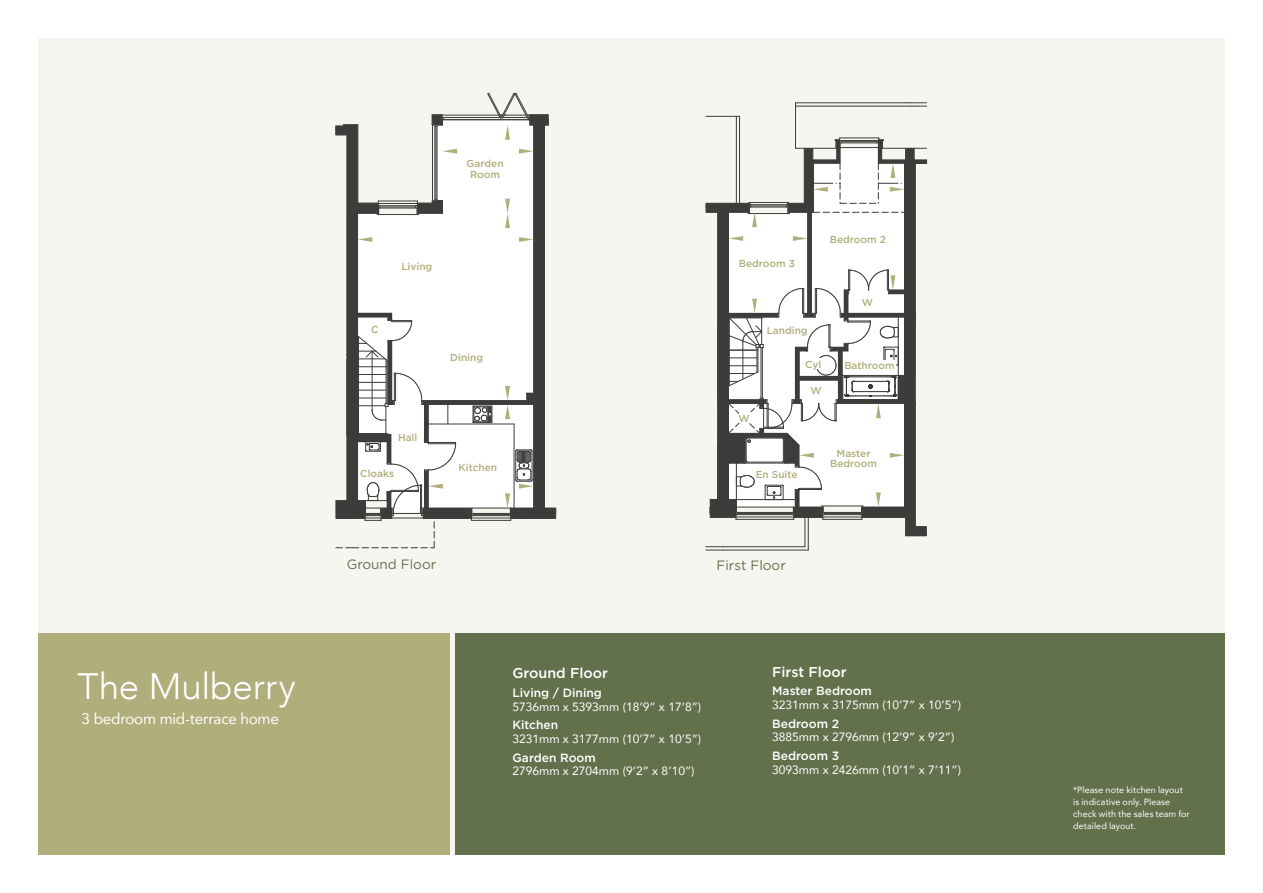
<style>
.page{position:relative;width:1263px;height:893px;background:#fff}
.page>*{position:absolute;margin:0;border:0;box-sizing:border-box;transform-origin:0 0}
.t1{font:300 36.75px "Avenir";letter-spacing:-.005em;color:#fff}
.t2{font:15.3px "Avenir";letter-spacing:-.015em;color:#fff}
.t3{font:500 14.25px "Gotham";color:#fff}
.t4{font:13.5px "Gotham";color:#63704c}
.t5{font:12px "Avenir";color:#fff}
.t6{font:500 12px "Gotham";color:#fff}
.t7{font:500 10.05px/10.6px "Gotham";color:#b0ae7b;text-align:center}
.t8{font:9px/12px "Avenir";letter-spacing:.005em;color:#fff}
</style>
<div class="page">
<div style="left:38px;top:38px;width:1187px;height:817px;background:#f6f5ef"></div>
<div style="left:455px;top:634px;width:770px;height:221px;background:#63704c"></div>
<div style="left:38px;top:634px;width:412px;height:221px;background:#b0ae7b"></div>
<svg style="left:910px;top:103px;width:17px;height:4px"></svg>
<hr style="left:805px;top:517px;width:1px;height:30px;background:#3c3c3b">
<hr style="left:723px;top:546px;width:82px;height:1px;background:#3c3c3b">
<hr style="left:723px;top:550px;width:85px;height:1px;background:#3c3c3b">
<hr style="left:808px;top:517px;width:1px;height:33px;background:#3c3c3b">
<hr style="left:736px;top:116px;width:1px;height:87px;background:#3c3c3b">
<hr style="left:739px;top:116px;width:1px;height:87px;background:#3c3c3b">
<hr style="left:706px;top:116px;width:33px;height:1px;background:#3c3c3b">
<svg style="left:706px;top:546px;width:17px;height:5px"></svg>
<hr style="left:795px;top:106px;width:115px;height:1px;background:#3c3c3b">
<hr style="left:795px;top:103px;width:1px;height:45px;background:#3c3c3b">
<hr style="left:795px;top:103px;width:115px;height:1px;background:#3c3c3b">
<svg style="left:335px;top:93px;width:221px;height:455px"></svg>
<svg style="left:705px;top:138px;width:222px;height:398px"></svg>
<h1 class="t1" style="left:78px;top:664px;width:220px">The Mulberry</h1>
<p class="t2" style="left:82px;top:707px;width:199px">3 bedroom mid-terrace home</p>
<p class="t7" style="left:467px;top:158px;width:39px">Garden<br>Room</p>
<p class="t7" style="left:830px;top:234px;width:58px">Bedroom 2</p>
<p class="t7" style="left:401px;top:261px;width:33px">Living</p>
<p class="t7" style="left:739px;top:258px;width:58px">Bedroom 3</p>
<p class="t7" style="left:862px;top:297px;width:13px">W</p>
<p class="t7" style="left:371px;top:324px;width:9px">C</p>
<p class="t7" style="left:767px;top:325px;width:43px">Landing</p>
<p class="t7" style="left:450px;top:352px;width:34px">Dining</p>
<p class="t7" style="left:805px;top:358px;width:18px">Cyl</p>
<p class="t7" style="left:844px;top:360px;width:52px">Bathroom</p>
<p class="t7" style="left:810px;top:384px;width:13px">W</p>
<p class="t7" style="left:738px;top:413px;width:13px">W</p>
<p class="t7" style="left:398px;top:432px;width:21px">Hall</p>
<p class="t7" style="left:360px;top:468px;width:35px">Cloaks</p>
<p class="t7" style="left:459px;top:461px;width:40px">Kitchen</p>
<p class="t7" style="left:756px;top:469px;width:43px">En Suite</p>
<p class="t7" style="left:830px;top:447px;width:48px">Master<br>Bedroom</p>
<p class="t4" style="left:347px;top:557px;width:91px">Ground Floor</p>
<p class="t4" style="left:716px;top:558px;width:71px">First Floor</p>
<p class="t3" style="left:512px;top:665px;width:97px">Ground Floor</p>
<p class="t6" style="left:512px;top:686px;width:91px">Living / Dining</p>
<p class="t5" style="left:512px;top:697px;width:190px">5736mm x 5393mm (18’9” x 17’8”)</p>
<p class="t6" style="left:512px;top:718px;width:47px">Kitchen</p>
<p class="t5" style="left:512px;top:729px;width:190px">3231mm x 3177mm (10’7” x 10’5”)</p>
<p class="t6" style="left:512px;top:751px;width:85px">Garden Room</p>
<p class="t5" style="left:512px;top:761px;width:184px">2796mm x 2704mm (9’2” x 8’10”)</p>
<p class="t3" style="left:772px;top:663px;width:76px">First Floor</p>
<p class="t6" style="left:772px;top:684px;width:101px">Master Bedroom</p>
<p class="t5" style="left:772px;top:695px;width:190px">3231mm x 3175mm (10’7” x 10’5”)</p>
<p class="t6" style="left:772px;top:717px;width:68px">Bedroom 2</p>
<p class="t5" style="left:772px;top:727px;width:184px">3885mm x 2796mm (12’9” x 9’2”)</p>
<p class="t6" style="left:772px;top:749px;width:68px">Bedroom 3</p>
<p class="t5" style="left:772px;top:760px;width:190px">3093mm x 2426mm (10’1” x 7’11”)</p>
<p class="t8" style="left:1073px;top:784px;width:118px">*Please note kitchen layout is indicative only. Please check with the sales team for detailed layout.</p>
</div>
